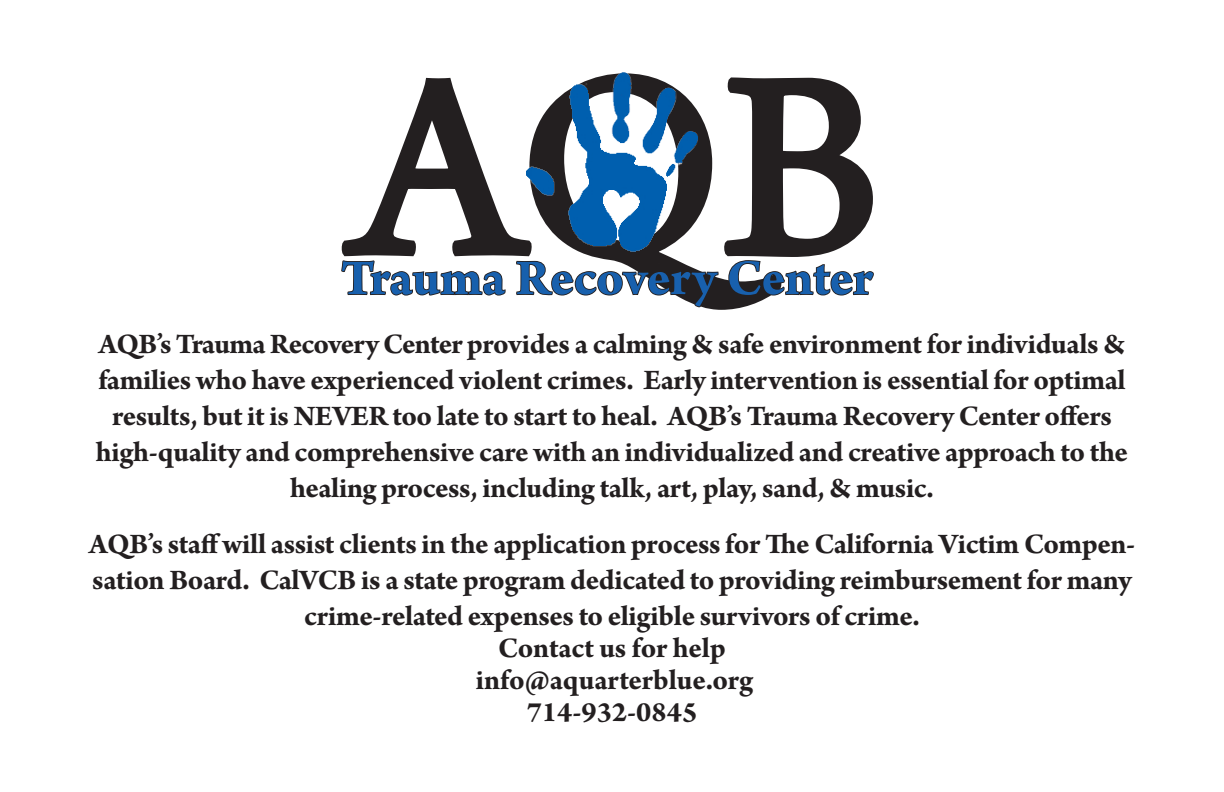
<style>
.page{position:relative;width:1224px;height:792px;background:#fff}
.page>*{position:absolute;margin:0;border:0;box-sizing:border-box;transform-origin:0 0}
.t1{font:275.2px "Arno Pro";color:#231f20}
.t2{font:700 53.2px "Arno Pro";letter-spacing:-.005em;color:#1860ad}
.t3{font:700 30px/36px "Arno Pro";letter-spacing:-.015em;color:#231f20;text-align:center}
</style>
<div class="page">
<svg style="left:341px;top:77px;width:533px;height:233px"></svg>
<img style="left:511px;top:72px;width:202px;height:205px">
<h1 class="t1" style="left:352px;top:12px;width:530px">AQB</h1>
<h2 class="t2" style="left:341px;top:247px;width:534px">Trauma Recovery Center</h2>
<p class="t3" style="left:96px;top:327px;width:1034px">AQB’s Trauma Recovery Center provides a calming &amp; safe environment for individuals &amp; families who have experienced violent crimes. Early intervention is essential for optimal results, but it is NEVER too late to start to heal. AQB’s Trauma Recovery Center offers high-quality and comprehensive care with an individualized and creative approach to the healing process, including talk, art, play, sand, &amp; music.</p>
<p class="t3" style="left:89px;top:527px;width:1048px">AQB’s staff will assist clients in the application process for The California Victim Compen&shy;sation Board. CalVCB is a state program dedicated to providing reimbursement for many crime-related expenses to eligible survivors of crime.</p>
<p class="t3" style="left:476px;top:633px;width:279px;line-height:32px">Contact us for help info@aquarterblue.org<br>714-932-0845</p>
</div>
